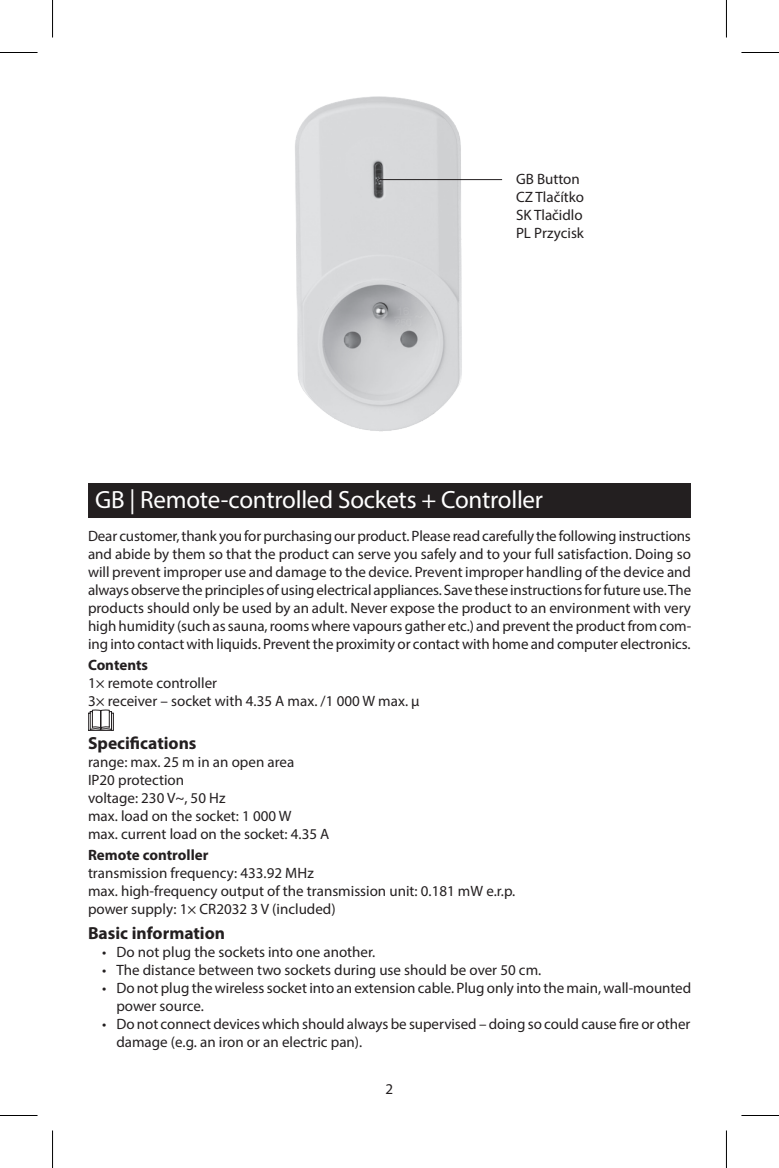
<style>
.page{position:relative;width:779px;height:1168px;background:#fff}
.page>*{position:absolute;margin:0;border:0;box-sizing:border-box;transform-origin:0 0}
.t1{font:25px "Myriad Pro";letter-spacing:-.01em;color:#fff}
.t2{font:700 17.5px "Myriad Pro";color:#231f20}
.t3{font:15px/18px "Myriad Pro";color:#231f20}
.t4{font:700 15px "Myriad Pro";color:#231f20}
</style>
<div class="page">
<div style="left:88px;top:483px;width:602px;height:35px;background:#231f20"></div>
<svg style="left:88px;top:710px;width:26px;height:21px"></svg>
<img style="left:295px;top:96px;width:178px;height:336px">
<hr style="left:379px;top:179px;width:123px;height:1px;background:#231f20">
<hr style="left:0;top:52px;width:38px;height:1px;background:#000">
<hr style="left:741px;top:52px;width:37px;height:1px;background:#000">
<hr style="left:0;top:1115px;width:38px;height:1px;background:#000">
<hr style="left:741px;top:1115px;width:37px;height:1px;background:#000">
<hr style="left:52px;top:0;width:1px;height:38px;background:#000">
<hr style="left:52px;top:1130px;width:1px;height:38px;background:#000">
<hr style="left:725px;top:0;width:1px;height:38px;background:#000">
<hr style="left:725px;top:1130px;width:1px;height:38px;background:#000">
<p class="t3" style="left:515px;top:170px;width:70px">GB Button<br>CZ Tlačítko<br>SK Tlačidlo<br>PL Przycisk</p>
<h1 class="t1" style="left:95px;top:485px;width:449px">GB | Remote-controlled Sockets + Controller</h1>
<p class="t3" style="left:88px;top:526px;width:604px;text-align:justify">Dear customer, thank you for purchasing our product. Please read carefully the following instructions and abide by them so that the product can serve you safely and to your full satisfaction. Doing so will prevent improper use and damage to the device. Prevent improper handling of the device and always observe the principles of using electrical appliances. Save these instructions for future use. The products should only be used by an adult. Never expose the product to an environment with very high humidity (such as sauna, rooms where vapours gather etc.) and prevent the product from com&shy;ing into contact with liquids. Prevent the proximity or contact with home and computer electronics.</p>
<p class="t4" style="left:88px;top:655px;width:62px">Contents</p>
<p class="t3" style="left:88px;top:674px;width:333px">1× remote controller<br>3× receiver – socket with 4.35 A max. /1 000 W max. μ</p>
<p class="t2" style="left:88px;top:731px;width:110px">Specifications</p>
<p class="t3" style="left:88px;top:752px;width:243px">range: max. 25 m in an open area<br>IP20 protection<br>voltage: 230 V~, 50 Hz<br>max. load on the socket: 1 000 W<br>max. current load on the socket: 4.35 A</p>
<p class="t4" style="left:88px;top:845px;width:122px">Remote controller</p>
<p class="t3" style="left:88px;top:864px;width:428px">transmission frequency: 433.92 MHz<br>max. high-frequency output of the transmission unit: 0.181 mW e.r.p. power supply: 1× CR2032 3 V (included)</p>
<p class="t2" style="left:88px;top:921px;width:138px">Basic information</p>
<p class="t3" style="left:102px;top:943px;width:274px">• Do not plug the sockets into one another.</p>
<p class="t3" style="left:102px;top:961px;width:440px">• The distance between two sockets during use should be over 50 cm.</p>
<p class="t3" style="left:116px;top:979px;width:576px;text-indent:-14px">• Do not plug the wireless socket into an extension cable. Plug only into the main, wall-mounted power source.</p>
<p class="t3" style="left:116px;top:1015px;width:575px;text-indent:-14px">• Do not connect devices which should always be supervised – doing so could cause fire or other damage (e.g. an iron or an electric pan).</p>
<p class="t3" style="left:385px;top:1080px;width:9px">2</p>
</div>
